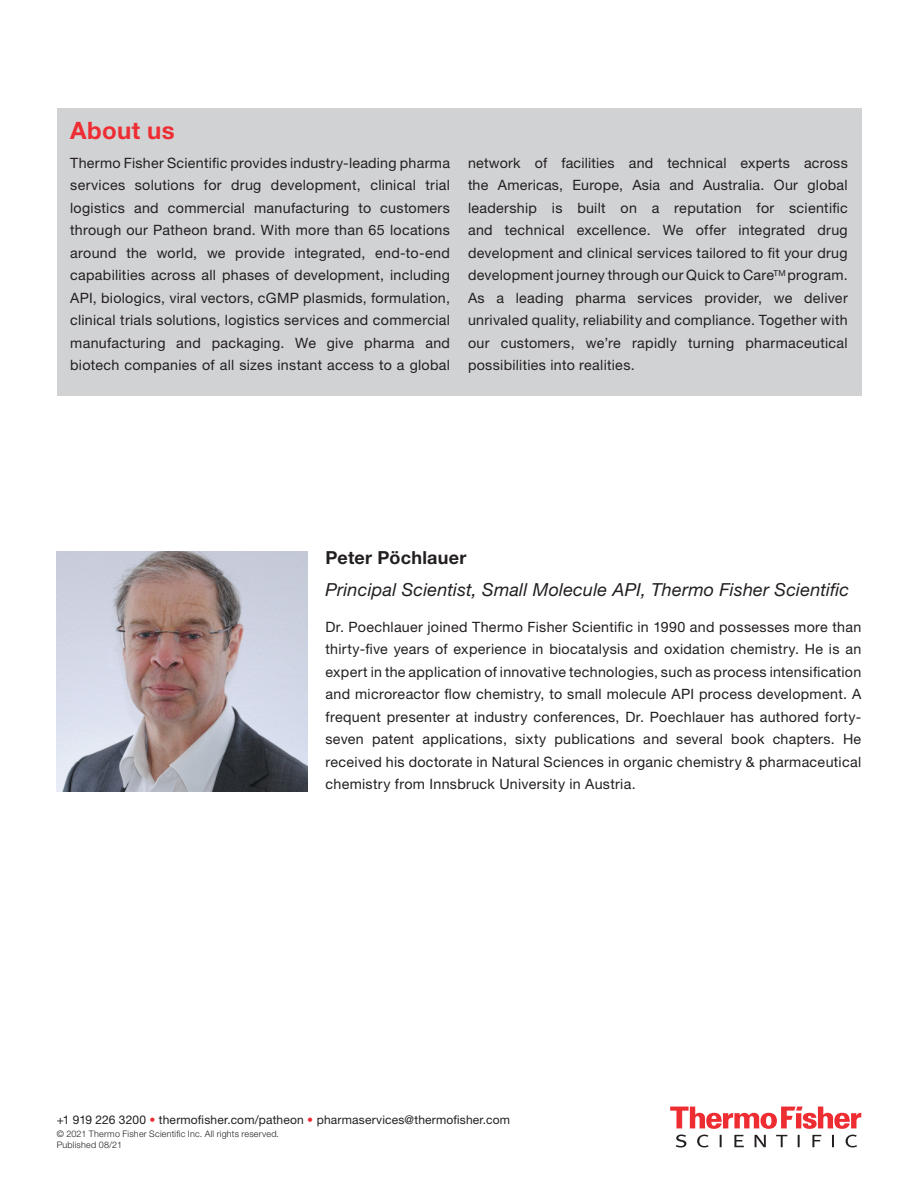
<style>
.page{position:relative;width:918px;height:1188px;background:#fff}
.page>*{position:absolute;margin:0;border:0;box-sizing:border-box;transform-origin:0 0}
.PATH_WP_Heading{font:700 24px "Helvetica Neue LT Std";letter-spacing:.015em;color:#ee2d33}
.PATH_WP_Author_Title{font:italic 18px "Helvetica Neue LT Std";letter-spacing:.01em;color:#231f20}
.PATH_WP_Author_Name{font:700 18px "Helvetica Neue LT Std";letter-spacing:.015em;color:#231f20}
.PATH_WP_Body{font:14.25px/22.5px "Helvetica Neue LT Std";letter-spacing:.02em;color:#231f20;text-align:justify}
.t1{font:12px "Helvetica Neue LT Std";letter-spacing:.015em;color:#231f20}
.t2{font:300 9px/10.8px "Helvetica Neue LT Std";letter-spacing:.025em;color:#231f20}
.s1{color:#ee2d33}
</style>
<div class="page">
<svg style="left:670px;top:1107px;width:191px;height:22px"></svg>
<svg style="left:676px;top:1135px;width:181px;height:13px"></svg>
<div style="left:57px;top:108px;width:804px;height:288px;background:#d1d2d4"></div>
<img style="left:57px;top:551px;width:250px;height:240px">
<p class="PATH_WP_Heading" style="left:70px;top:115px;width:106px">About us</p>
<p class="PATH_WP_Body" style="left:70px;top:151px;width:381px">Thermo Fisher Scientific provides industry-leading pharma services solutions for drug development, clinical trial logistics and commercial manufacturing to customers through our Patheon brand. With more than 65 locations around the world, we provide integrated, end-to-end capabilities across all phases of development, including API, biologics, viral vectors, cGMP plasmids, formulation, clinical trials solutions, logistics services and commercial manufacturing and packaging. We give pharma and biotech companies of all sizes instant access to a global</p>
<p class="PATH_WP_Body" style="left:468px;top:151px;width:381px">network of facilities and technical experts across the Americas, Europe, Asia and Australia. Our global leadership is built on a reputation for scientific and technical excellence. We offer integrated drug development and clinical services tailored to fit your drug development journey through our Quick to Care<sup>TM</sup> program.<br>As a leading pharma services provider, we deliver unrivaled quality, reliability and compliance. Together with our customers, we’re rapidly turning pharmaceutical possibilities into realities.</p>
<p class="PATH_WP_Author_Name" style="left:326px;top:547px;width:143px">Peter Pöchlauer</p>
<p class="PATH_WP_Author_Title" style="left:326px;top:578px;width:525px">Principal Scientist, Small Molecule API, Thermo Fisher Scientific</p>
<p class="PATH_WP_Body" style="left:326px;top:615px;width:537px">Dr. Poechlauer joined Thermo Fisher Scientific in 1990 and possesses more than thirty-five years of experience in biocatalysis and oxidation chemistry. He is an expert in the application of innovative technologies, such as process intensification and microreactor flow chemistry, to small molecule API process development. A frequent presenter at industry conferences, Dr. Poechlauer has authored forty&shy;seven patent applications, sixty publications and several book chapters. He received his doctorate in Natural Sciences in organic chemistry &amp; pharmaceutical chemistry from Innsbruck University in Austria.</p>
<p class="t1" style="left:57px;top:1112px;width:455px">+1 919 226 3200 <span class="s1">•</span> thermofisher.com/patheon <span class="s1">•</span> pharmaservices@thermofisher.com</p>
<p class="t2" style="left:57px;top:1128px;width:224px">© 2021 Thermo Fisher Scientific Inc. All rights reserved.<br>Published 08/21</p>
</div>
